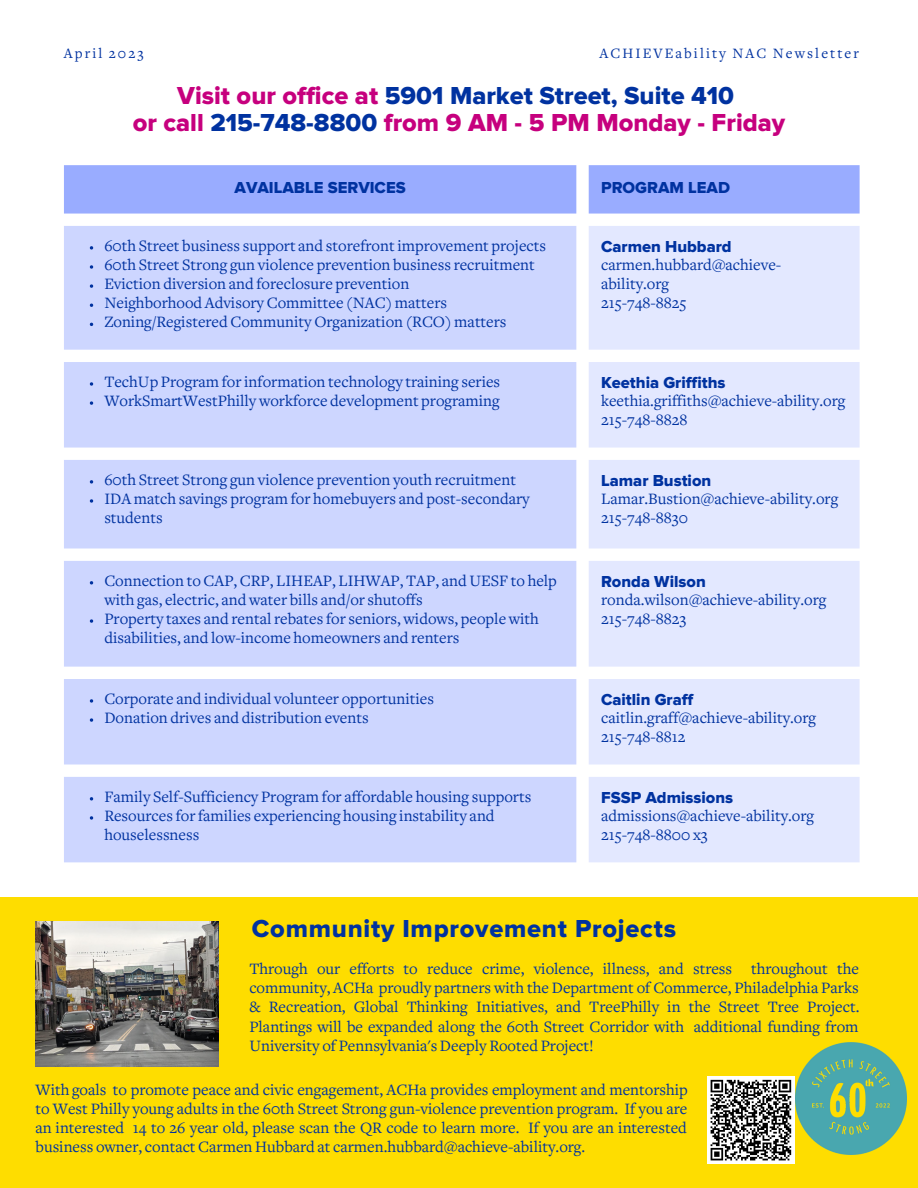
<style>
.page{position:relative;width:918px;height:1188px;background:#fff}
.page>*{position:absolute;margin:0;border:0;box-sizing:border-box;transform-origin:0 0}
.t1{font:25.5px/27px "Proxima Nova Extrabld";color:#c6007e;text-align:center}
.t2{font:25.5px "Proxima Nova Extrabld";letter-spacing:.03em;color:#0032a0}
.t3{font:16.5px/19.2px "Freight Text";color:#0032a0}
.t4{font:16.5px "Proxima Nova Extrabld";color:#0032a0}
.t5{font:14.85px "Freight Text";letter-spacing:.14em;color:#0032a0}
.s1{color:#0032a0}
</style>
<div class="page">
<div style="left:0;top:898px;width:918px;height:290px;background:#fedd00"></div>
<div style="left:64px;top:165px;width:796px;height:49px;background:#99acff"></div>
<svg style="left:64px;top:226px;width:512px;height:636px;background:#d1d9fe"></svg>
<svg style="left:589px;top:226px;width:271px;height:636px;background:#e5eaff"></svg>
<svg style="left:90px;top:246px;width:3px;height:4px"></svg>
<svg style="left:90px;top:265px;width:3px;height:4px"></svg>
<svg style="left:90px;top:284px;width:3px;height:4px"></svg>
<svg style="left:90px;top:382px;width:3px;height:4px"></svg>
<svg style="left:90px;top:401px;width:3px;height:4px"></svg>
<svg style="left:90px;top:480px;width:3px;height:4px"></svg>
<svg style="left:90px;top:499px;width:3px;height:4px"></svg>
<svg style="left:90px;top:581px;width:3px;height:4px"></svg>
<svg style="left:90px;top:619px;width:3px;height:4px"></svg>
<svg style="left:90px;top:699px;width:3px;height:4px"></svg>
<svg style="left:90px;top:718px;width:3px;height:4px"></svg>
<svg style="left:90px;top:797px;width:3px;height:4px"></svg>
<svg style="left:90px;top:816px;width:3px;height:4px"></svg>
<img style="left:795px;top:1043px;width:112px;height:111px">
<div style="left:707px;top:1076px;width:88px;height:88px;background:#fff"></div>
<svg style="left:710px;top:1079px;width:82px;height:82px"></svg>
<img style="left:36px;top:922px;width:183px;height:145px">
<p class="t5" style="left:64px;top:48px;width:81px">April 2023</p>
<h1 class="t1" style="left:133px;top:83px;width:654px">Visit our office at <span class="s1">5901 Market Street, Suite 410<br></span>or call <span class="s1">215-748-8800</span> from 9 AM - 5 PM Monday - Friday</h1>
<p class="t5" style="left:600px;top:48px;width:261px">ACHIEVEability NAC Newsletter</p>
<p class="t4" style="left:235px;top:180px;width:173px">AVAILABLE SERVICES</p>
<p class="t4" style="left:601px;top:180px;width:130px">PROGRAM LEAD</p>
<p class="t3" style="left:104px;top:237px;width:443px">60th Street business support and storefront improvement projects 60th Street Strong gun violence prevention business recruitment Eviction diversion and foreclosure prevention<br>Neighborhood Advisory Committee (NAC) matters Zoning/Registered Community Organization (RCO) matters</p>
<p class="t4" style="left:601px;top:239px;width:132px">Carmen Hubbard</p>
<p class="t3" style="left:601px;top:256px;width:182px">carmen.hubbard@achieve&shy;ability.org<br>215-748-8825</p>
<p class="t3" style="left:104px;top:373px;width:397px">TechUp Program for information technology training series<br>WorkSmartWestPhilly workforce development programing</p>
<p class="t4" style="left:601px;top:375px;width:126px">Keethia Griffiths</p>
<p class="t3" style="left:601px;top:393px;width:246px">keethia.griffiths@achieve-ability.org<br>215-748-8828</p>
<p class="t3" style="left:104px;top:471px;width:427px">60th Street Strong gun violence prevention youth recruitment<br>IDA match savings program for homebuyers and post-secondary students</p>
<p class="t4" style="left:601px;top:473px;width:112px">Lamar Bustion</p>
<p class="t3" style="left:601px;top:490px;width:239px">Lamar.Bustion@achieve-ability.org<br>215-748-8830</p>
<p class="t3" style="left:104px;top:572px;width:454px">Connection to CAP, CRP, LIHEAP, LIHWAP, TAP, and UESF to help with gas, electric, and water bills and/or shutoffs<br>Property taxes and rental rebates for seniors, widows, people with disabilities, and low-income homeowners and renters</p>
<p class="t4" style="left:601px;top:574px;width:106px">Ronda Wilson</p>
<p class="t3" style="left:601px;top:591px;width:227px">ronda.wilson@achieve-ability.org<br>215-748-8823</p>
<p class="t3" style="left:104px;top:690px;width:331px">Corporate and individual volunteer opportunities<br>Donation drives and distribution events</p>
<p class="t4" style="left:601px;top:692px;width:94px">Caitlin Graff</p>
<p class="t3" style="left:601px;top:710px;width:217px">caitlin.graff@achieve-ability.org<br>215-748-8812</p>
<p class="t3" style="left:104px;top:788px;width:428px">Family Self-Sufficiency Program for affordable housing supports<br>Resources for families experiencing housing instability and houselessness</p>
<p class="t4" style="left:601px;top:790px;width:134px">FSSP Admissions</p>
<p class="t3" style="left:601px;top:807px;width:215px">admissions@achieve-ability.org<br>215-748-8800 x3</p>
<h1 class="t2" style="left:252px;top:917px;width:426px">Community Improvement Projects</h1>
<p class="t3" style="left:249px;top:961px;width:612px;text-align:justify">Through our efforts to reduce crime, violence, illness, and stress throughout the community, ACHa proudly partners with the Department of Commerce, Philadelphia Parks &amp; Recreation, Global Thinking Initiatives, and TreePhilly in the Street Tree Project.<br>Plantings will be expanded along the 60th Street Corridor with additional funding from University of Pennsylvania's Deeply Rooted Project!</p>
<p class="t3" style="left:36px;top:1081px;width:654px;text-align:justify">With goals to promote peace and civic engagement, ACHa provides employment and mentorship to West Philly young adults in the 60th Street Strong gun-violence prevention program. If you are an interested 14 to 26 year old, please scan the QR code to learn more. If you are an interested business owner, contact Carmen Hubbard at carmen.hubbard@achieve-ability.org.</p>
</div>
